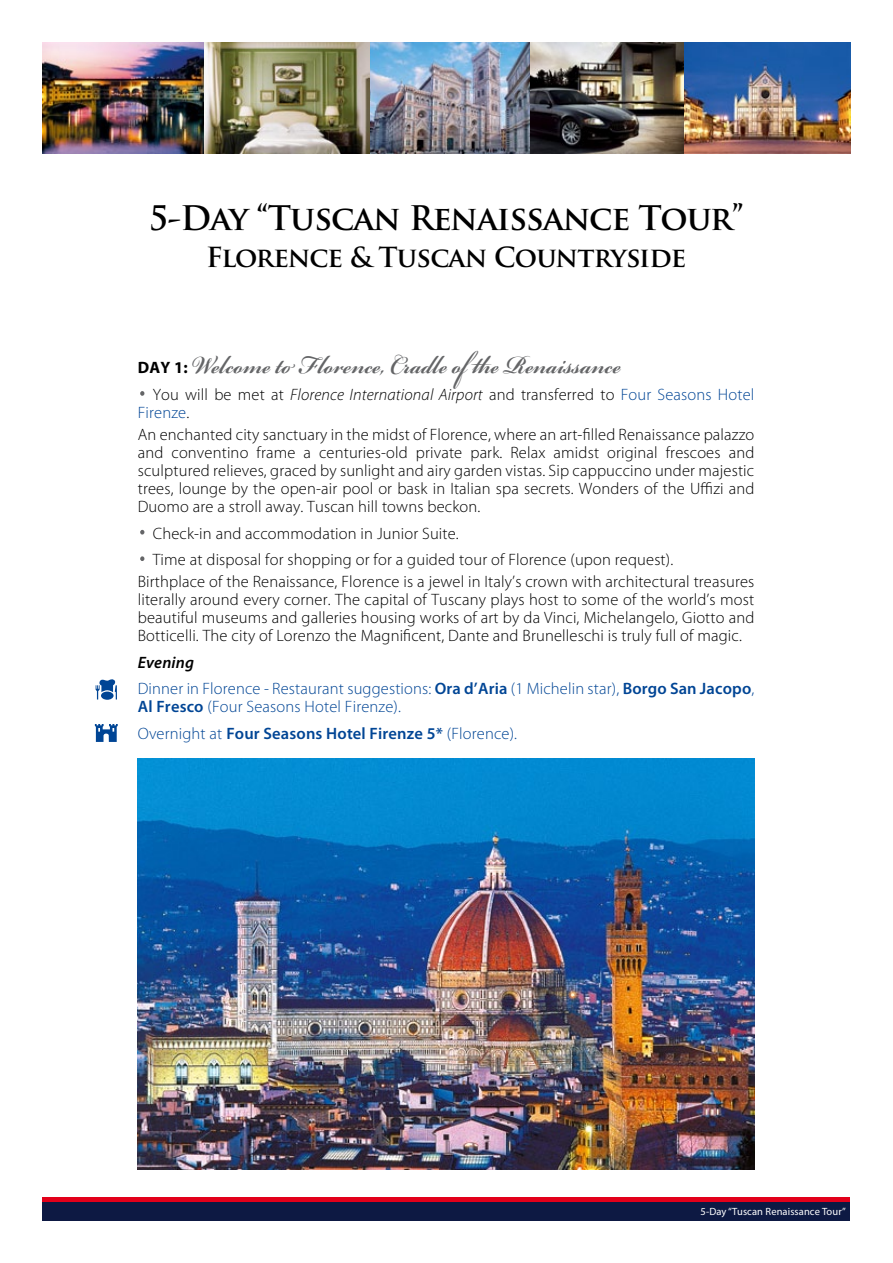
<style>
.page{position:relative;width:893px;height:1263px;background:#fff}
.page>*{position:absolute;margin:0;border:0;box-sizing:border-box;transform-origin:0 0}
.t1{font:300 52.5px "Myriad Pro";color:#646567}
.t2{font:700 39px "Bickham Script Pro";letter-spacing:.01em;color:#646567;scale:.77 1}
.t3{font:700 33px "Trajan Pro";letter-spacing:-.03em;color:#000}
.t4{font:700 27px "Trajan Pro";letter-spacing:-.03em;color:#000}
.t5{font:300 16.5px/18px "Myriad Pro";letter-spacing:.01em;color:#000}
.t6{font:300 16.5px/26.5px "Myriad Pro";letter-spacing:.01em;color:#004595}
.t7{font:700 16.5px "Myriad Pro";color:#000}
.t8{font:10.5px "Myriad Pro";letter-spacing:.01em;color:#fff}
.s1{font-style:italic}
.s2{color:#004595}
.s3{font-weight:600;font-style:italic;color:#000}
.s4{font-weight:600}
</style>
<div class="page">
<div style="left:43px;top:1197px;width:807px;height:18px;background:#e2001a"></div>
<div style="left:43px;top:1202px;width:807px;height:18px;background:#0d1943"></div>
<img style="left:529px;top:43px;width:156px;height:110px">
<img style="left:43px;top:43px;width:161px;height:110px">
<img style="left:370px;top:43px;width:159px;height:110px">
<img style="left:204px;top:43px;width:166px;height:110px">
<img style="left:685px;top:43px;width:165px;height:110px">
<img style="left:138px;top:758px;width:617px;height:411px">
<svg style="left:95px;top:724px;width:23px;height:18px"></svg>
<svg style="left:96px;top:679px;width:21px;height:20px"></svg>
<h3 class="t3" style="left:149px;top:197px;width:597px">5-Day “Tuscan Renaissance Tour”</h3>
<h3 class="t4" style="left:206px;top:240px;width:482px">Florence &amp; Tuscan Countryside</h3>
<p class="t7" style="left:138px;top:357px;width:51px">DAY 1:</p>
<h2 class="t2" style="left:191px;top:337px;width:560px">Welcome to Florence, Cradle of the Renaissance</h2>
<h1 class="t1" style="left:138px;top:361px;width:11px">·</h1>
<p class="t5" style="left:138px;top:386px;width:618px;text-indent:15px">You will be met at <span class="s1">Florence International Airport</span> and transferred to <span class="s2">Four Seasons Hotel<br>Firenze</span>.</p>
<p class="t5" style="left:138px;top:426px;width:618px;text-align:justify">An enchanted city sanctuary in the midst of Florence, where an art-filled Renaissance palazzo and conventino frame a centuries-old private park. Relax amidst original frescoes and sculptured relieves, graced by sunlight and airy garden vistas. Sip cappuccino under majestic trees, lounge by the open-air pool or bask in Italian spa secrets. Wonders of the Uffizi and Duomo are a stroll away. Tuscan hill towns beckon.</p>
<h1 class="t1" style="left:138px;top:500px;width:11px">·</h1>
<p class="t5" style="left:153px;top:524px;width:308px">Check-in and accommodation in Junior Suite.</p>
<h1 class="t1" style="left:138px;top:526px;width:11px">·</h1>
<p class="t5" style="left:138px;top:549px;width:618px;line-height:22.2px;text-indent:15px">Time at disposal for shopping or for a guided tour of Florence (upon request).<br>Birthplace of the Renaissance, Florence is a jewel in Italy’s crown with architectural treasures</p>
<p class="t5" style="left:138px;top:591px;width:618px;text-align:justify">literally around every corner. The capital of Tuscany plays host to some of the world’s most beautiful museums and galleries housing works of art by da Vinci, Michelangelo, Giotto and Botticelli. The city of Lorenzo the Magnificent, Dante and Brunelleschi is truly full of magic.</p>
<p class="t6" style="left:138px;top:649px;width:618px"><span class="s3">Evening<br></span>Dinner in Florence - Restaurant suggestions: <span class="s4">Ora d’Aria</span> (1 Michelin star), <span class="s4">Borgo San Jacopo</span>,</p>
<p class="t6" style="left:138px;top:694px;width:381px"><span class="s4">Al Fresco</span> (Four Seasons Hotel Firenze).<br>Overnight at <span class="s4">Four Seasons Hotel Firenze 5*</span> (Florence).</p>
<p class="t8" style="left:700px;top:1205px;width:147px">5-Day “Tuscan Renaissance Tour”</p>
</div>
